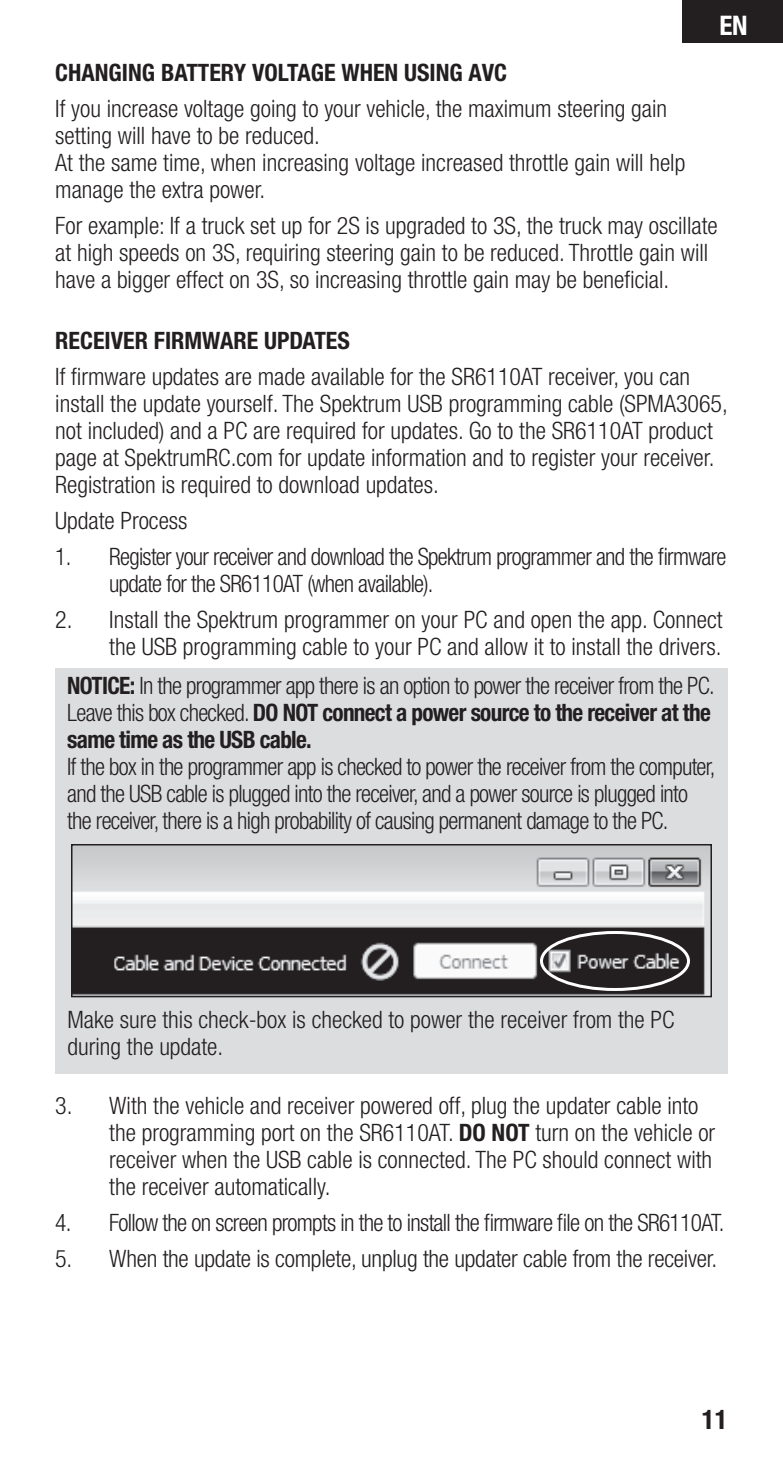
<style>
.page{position:relative;width:783px;height:1458px;background:#fff}
.page>*{position:absolute;margin:0;border:0;box-sizing:border-box;transform-origin:0 0}
.t1{font:700 condensed 27px "Helvetica Neue LT Std";color:#fff}
.t2{font:700 condensed 27px "Helvetica Neue LT Std";color:#231f20}
.t3{font:300 condensed 24px/27px "Helvetica Neue LT Std";color:#231f20}
.t4{font:300 condensed 24px/27px "Helvetica Neue LT Std";letter-spacing:-.03em;color:#231f20}
.t5{font:700 condensed 24px "Helvetica Neue LT Std";color:#231f20}
.s1{font-weight:700}
</style>
<div class="page">
<div style="left:683px;top:0;width:100px;height:43px;background:#231f20"></div>
<div style="left:55px;top:668px;width:673px;height:406px;background:#dcdddf"></div>
<img style="left:74px;top:847px;width:635px;height:147px">
<div style="left:71px;top:844px;width:641px;height:153px;border:2px solid #231f20"></div>
<div style="left:540px;top:931px;width:150px;height:60px;border:3px solid #fff;border-radius:50%"></div>
<p class="t1" style="left:719px;top:16px;width:30px">EN</p>
<p class="t5" style="left:55px;top:64px;width:453px">CHANGING BATTERY VOLTAGE WHEN USING AVC</p>
<p class="t3" style="left:55px;top:98px;width:632px">If you increase voltage going to your vehicle, the maximum steering gain setting will have to be reduced.<br>At the same time, when increasing voltage increased throttle gain will help manage the extra power.</p>
<p class="t3" style="left:55px;top:215px;width:664px">For example: If a truck set up for 2S is upgraded to 3S, the truck may oscillate at high speeds on 3S, requiring steering gain to be reduced. Throttle gain will have a bigger effect on 3S, so increasing throttle gain may be beneficial.</p>
<p class="t5" style="left:55px;top:332px;width:296px">RECEIVER FIRMWARE UPDATES</p>
<p class="t3" style="left:55px;top:366px;width:674px">If firmware updates are made available for the SR6110AT receiver, you can install the update yourself. The Spektrum USB programming cable (SPMA3065, not included) and a PC are required for updates. Go to the SR6110AT product page at SpektrumRC.com for update information and to register your receiver.<br>Registration is required to download updates.</p>
<p class="t3" style="left:55px;top:510px;width:134px">Update Process</p>
<p class="t4" style="left:109px;top:546px;width:619px;text-indent:-54px">1. Register your receiver and download the Spektrum programmer and the firmware update for the SR6110AT (when available).</p>
<p class="t3" style="left:55px;top:609px;width:669px;text-align:right">2. Install the Spektrum programmer on your PC and open the app. Connect the USB programming cable to your PC and allow it to install the drivers.</p>
<p class="t4" style="left:67px;top:675px;width:649px"><span class="s1">NOTICE:</span> In the programmer app there is an option to power the receiver from the PC.<br>Leave this box checked. <span class="s1">DO NOT connect a power source to the receiver at the same time as the USB cable.</span></p>
<p class="t4" style="left:67px;top:756px;width:650px">If the box in the programmer app is checked to power the receiver from the computer, and the USB cable is plugged into the receiver, and a power source is plugged into the receiver, there is a high probability of causing permanent damage to the PC.</p>
<p class="t3" style="left:67px;top:1009px;width:609px">Make sure this check-box is checked to power the receiver from the PC during the update.</p>
<p class="t3" style="left:109px;top:1095px;width:607px;text-indent:-54px">3. With the vehicle and receiver powered off, plug the updater cable into the programming port on the SR6110AT. <span class="s1">DO NOT</span> turn on the vehicle or receiver when the USB cable is connected. The PC should connect with the receiver automatically.</p>
<p class="t4" style="left:55px;top:1212px;width:671px">4. Follow the on screen prompts in the to install the firmware file on the SR6110AT.</p>
<p class="t3" style="left:55px;top:1248px;width:663px">5. When the update is complete, unplug the updater cable from the receiver.</p>
<p class="t2" style="left:702px;top:1409px;width:27px">11</p>
</div>
